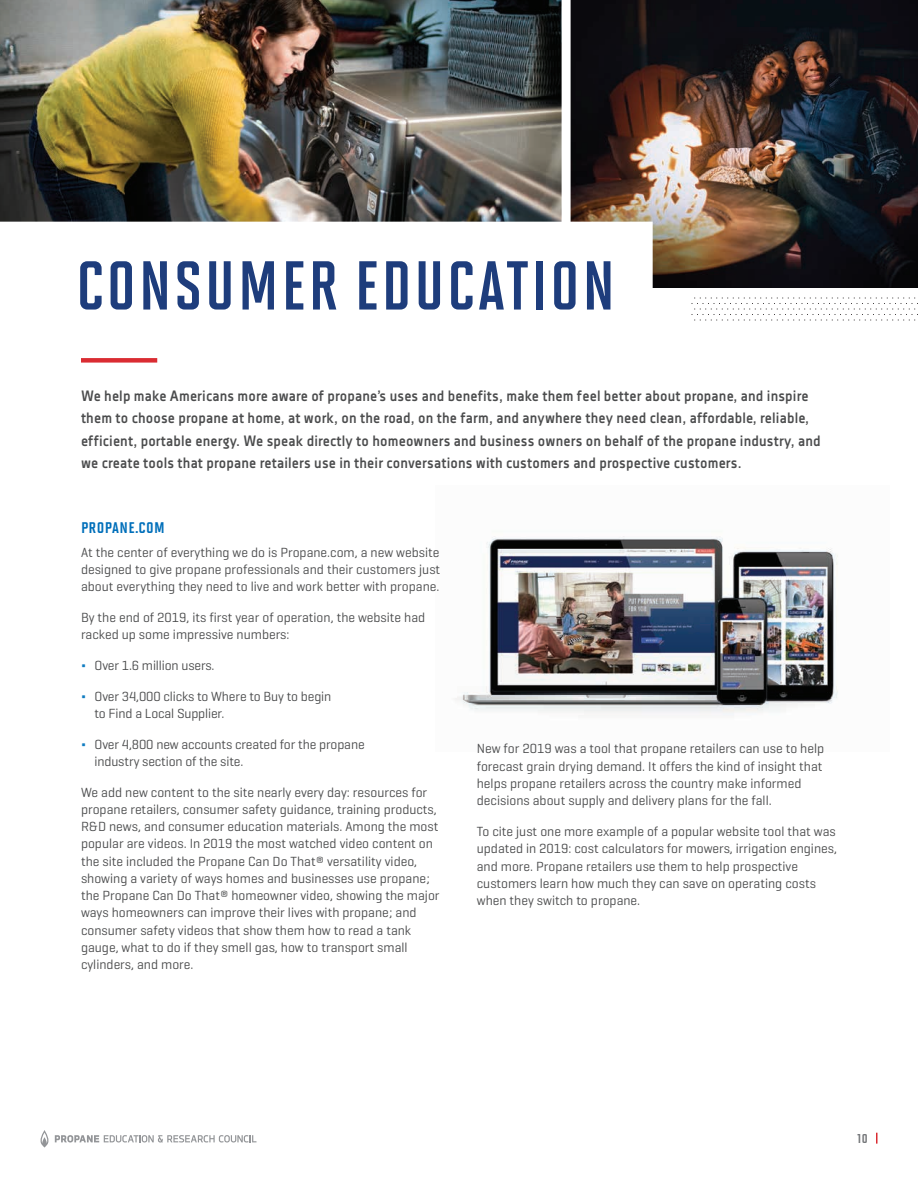
<style>
.page{position:relative;width:918px;height:1188px;background:#fff}
.page>*{position:absolute;margin:0;border:0;box-sizing:border-box;transform-origin:0 0}
.t1{font:700 69px "Solano Gothic Sc Pro";letter-spacing:.04em;color:#1e3d7c}
.t2{font:18px "Solano Gothic Sc Pro Bd SC";letter-spacing:.02em;color:#006fba}
.t3{font:700 15px/22.5px "Decima Nova";letter-spacing:.01em;color:#4b4c4d;scale:.95 1}
.t4{font:15px "Solano Gothic Sc Pro Bd SC";color:#76787b}
.t5{font:13.5px/17.2px "Geogrotesque";color:#4b4c4d}
.s1{color:#107cc1}
</style>
<div class="page">
<img style="left:0;top:0;width:562px;height:222px">
<img style="left:570px;top:0;width:348px;height:288px">
<div style="left:81px;top:358px;width:76px;height:5px;background:#da2c32"></div>
<svg style="left:692px;top:297px;width:226px;height:24px"></svg>
<img style="left:455px;top:536px;width:383px;height:179px">
<div style="left:0;top:222px;width:653px;height:127px;background:#fff"></div>
<svg style="left:40px;top:1130px;width:216px;height:17px"></svg>
<svg style="left:876px;top:1133px;width:2px;height:11px"></svg>
<h1 class="t1" style="left:76px;top:248px;width:540px">CONSUMER EDUCATION</h1>
<p class="t3" style="left:81px;top:384px;width:780px">We help make Americans more aware of propane’s uses and benefits, make them feel better about propane, and inspire them to choose propane at home, at work, on the road, on the farm, and anywhere they need clean, affordable, reliable, efficient, portable energy. We speak directly to homeowners and business owners on behalf of the propane industry, and we create tools that propane retailers use in their conversations with customers and prospective customers.</p>
<h2 class="t2" style="left:81px;top:516px;width:85px">propane.com</h2>
<p class="t5" style="left:81px;top:543px;width:361px;text-align:justify">At the center of everything we do is Propane.com, a new website designed to give propane professionals and their customers just about everything they need to live and work better with propane.</p>
<p class="t5" style="left:81px;top:608px;width:346px">By the end of 2019, its first year of operation, the website had racked up some impressive numbers:</p>
<p class="t5" style="left:81px;top:656px;width:135px"><span class="s1">Δ</span> Over 1.6 million users.</p>
<p class="t5" style="left:94px;top:687px;width:238px;text-indent:-13px"><span class="s1">Δ</span> Over 34,000 clicks to Where to Buy to begin to Find a Local Supplier.</p>
<p class="t5" style="left:94px;top:735px;width:272px;text-indent:-14px"><span class="s1">Δ</span> Over 4,800 new accounts created for the propane industry section of the site.</p>
<p class="t5" style="left:81px;top:783px;width:360px">We add new content to the site nearly every day: resources for propane retailers, consumer safety guidance, training products, R&amp;D news, and consumer education materials. Among the most popular are videos. In 2019 the most watched video content on the site included the Propane Can Do That® versatility video, showing a variety of ways homes and businesses use propane; the Propane Can Do That® homeowner video, showing the major ways homeowners can improve their lives with propane; and consumer safety videos that show them how to read a tank gauge, what to do if they smell gas, how to transport small cylinders, and more.</p>
<p class="t5" style="left:477px;top:740px;width:349px">New for 2019 was a tool that propane retailers can use to help forecast grain drying demand. It offers the kind of insight that helps propane retailers across the country make informed decisions about supply and delivery plans for the fall.</p>
<p class="t5" style="left:477px;top:822px;width:362px">To cite just one more example of a popular website tool that was updated in 2019: cost calculators for mowers, irrigation engines, and more. Propane retailers use them to help prospective customers learn how much they can save on operating costs when they switch to propane.</p>
<p class="t4" style="left:857px;top:1129px;width:12px">10</p>
</div>
